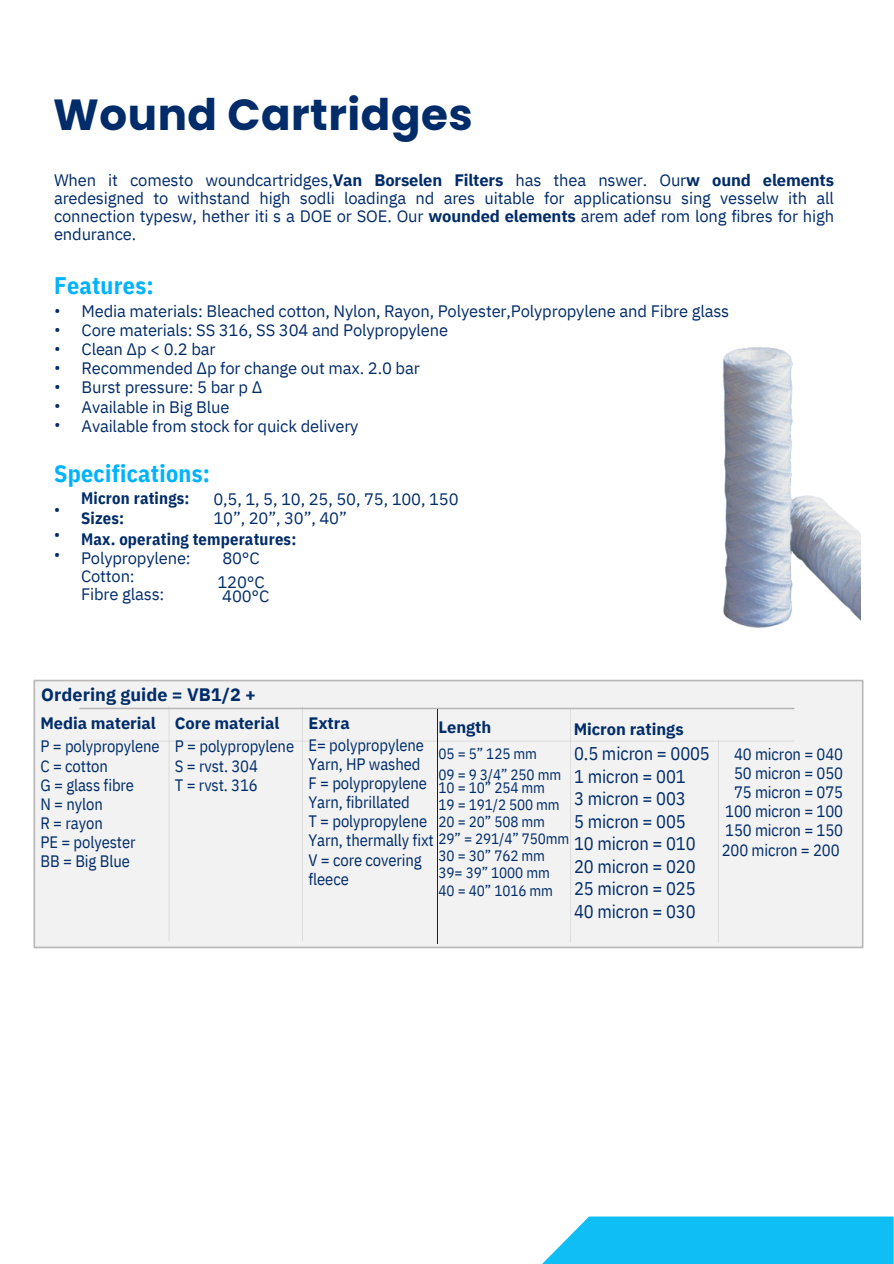
<style>
.page{position:relative;width:894px;height:1264px;background:#fff}
.page>*{position:absolute;margin:0;border:0;box-sizing:border-box;transform-origin:0 0}
.t1{font:700 43.5px "Poppins";letter-spacing:.01em;color:#002c69}
.t2{font:700 24px "IBM Plex Sans Cond";letter-spacing:.015em;color:#00b3ff}
.t3{font:18.3px/22.5px "IBM Plex Sans Cond";letter-spacing:-.005em;color:#002c69}
.t4{font:700 18px "IBM Plex Sans";letter-spacing:.005em;color:#002c69}
.t5{font:16.5px/19.2px "IBM Plex Sans";letter-spacing:-.01em;color:#002c69}
.t6{font:16.5px/19.2px "IBM Plex Sans Cond";letter-spacing:-.005em;color:#002c69}
.t7{font:700 16.5px "IBM Plex Sans";letter-spacing:-.005em;color:#002c69}
.t8{font:700 16.5px/20.2px "IBM Plex Sans Cond";letter-spacing:.01em;color:#002c69}
.t9{font:15px "IBM Plex Sans Cond";letter-spacing:-.005em;color:#002c69}
.s1{font-weight:700}
</style>
<div class="page">
<div style="left:33px;top:679px;width:831px;height:270px;background:#f2f2f2"></div>
<img style="left:723px;top:347px;width:137px;height:281px">
<hr style="left:437px;top:709px;width:1px;height:234px;background:#231f20">
<svg style="left:543px;top:1216px;width:350px;height:47px;background:#21c3f4"></svg>
<h1 class="t1" style="left:53px;top:84px;width:421px">Wound Cartridges</h1>
<h3 class="t5" style="left:54px;top:171px;width:781px;line-height:18px;text-align:justify">When it comesto woundcartridges,<span class="s1">Van Borselen Filters</span> has thea nswer. Our<span class="s1">w ound elements </span>aredesigned to withstand high sodli loadinga nd ares uitable for applicationsu sing vesselw ith all connection typesw, hether iti s a DOE or SOE. Our <span class="s1">wounded elements</span> arem adef rom long fibres for high endurance.</h3>
<h5 class="t2" style="left:54px;top:270px;width:101px">Features:</h5>
<h4 class="t6" style="left:54px;top:300px;width:7px;text-align:justify">• • • • • • •</h4>
<p class="t5" style="left:81px;top:301px;width:649px">Media materials: Bleached cotton, Nylon, Rayon, Polyester,Polypropylene and Fibre glass Core materials: SS 316, SS 304 and Polypropylene<br>Clean ∆p &lt; 0.2 bar<br>Recommended ∆p for change out max. 2.0 bar<br>Burst pressure: 5 bar p ∆<br>Available in Big Blue<br>Available from stock for quick delivery</p>
<h6 class="t2" style="left:54px;top:457px;width:158px">Specifications:</h6>
<h6 class="t6" style="left:54px;top:496px;width:7px;line-height:24.8px">• •</h6>
<h6 class="t6" style="left:54px;top:544px;width:7px">•</h6>
<h5 class="t8" style="left:81px;top:488px;width:110px">Micron ratings:<br>Sizes:</h5>
<h6 class="t8" style="left:81px;top:528px;width:217px">Max. operating temperatures:</h6>
<h2 class="t5" style="left:213px;top:489px;width:247px">0,5, 1, 5, 10, 25, 50, 75, 100, 150<br>10”, 20”, 30”, 40”</h2>
<p class="t5" style="left:217px;top:545px;width:49px;line-height:24.8px">80°C<br>120°C</p>
<h6 class="t5" style="left:222px;top:586px;width:49px">400°C</h6>
<h6 class="t5" style="left:81px;top:548px;width:111px;line-height:18px">Polypropylene:<br>Cotton:<br>Fibre glass:</h6>
<h4 class="t4" style="left:41px;top:682px;width:216px">Ordering guide = VB1/2 +</h4>
<p class="t7" style="left:40px;top:711px;width:117px">Media material</p>
<h5 class="t6" style="left:40px;top:736px;width:121px">P = polypropylene</h5>
<p class="t6" style="left:40px;top:755px;width:69px">C = cotton</p>
<p class="t6" style="left:40px;top:774px;width:95px">G = glass fibre</p>
<p class="t6" style="left:40px;top:794px;width:64px">N = nylon</p>
<p class="t6" style="left:40px;top:813px;width:64px">R = rayon</p>
<p class="t6" style="left:40px;top:832px;width:97px">PE = polyester</p>
<p class="t6" style="left:40px;top:851px;width:91px">BB = Big Blue</p>
<p class="t7" style="left:175px;top:711px;width:106px">Core material</p>
<p class="t6" style="left:175px;top:736px;width:121px">P = polypropylene</p>
<p class="t6" style="left:175px;top:755px;width:84px">S = rvst. 304</p>
<p class="t6" style="left:175px;top:774px;width:84px">T = rvst. 316</p>
<p class="t7" style="left:308px;top:712px;width:43px">Extra</p>
<p class="t6" style="left:308px;top:735px;width:117px">E= polypropylene<br>Yarn, HP washed</p>
<p class="t6" style="left:308px;top:773px;width:120px">F = polypropylene<br>Yarn, fibrillated</p>
<p class="t6" style="left:308px;top:811px;width:127px">T = polypropylene<br>Yarn, thermally fixt<br>V = core covering fleece</p>
<p class="t7" style="left:438px;top:716px;width:54px">Length</p>
<p class="t7" style="left:573px;top:718px;width:111px">Micron ratings</p>
<p class="t9" style="left:438px;top:744px;width:100px">05 = 5” 125 mm</p>
<p class="t9" style="left:438px;top:764px;width:124px">09 = 9 3/4” 250 mm</p>
<h6 class="t9" style="left:438px;top:777px;width:108px">10 = 10” 254 mm</h6>
<p class="t9" style="left:438px;top:794px;width:123px">19 = 191/2 500 mm</p>
<p class="t9" style="left:438px;top:811px;width:108px">20 = 20” 508 mm</p>
<p class="t9" style="left:438px;top:828px;width:132px">29” = 291/4” 750mm</p>
<p class="t9" style="left:438px;top:845px;width:108px">30 = 30” 762 mm</p>
<p class="t9" style="left:438px;top:862px;width:113px">39= 39” 1000 mm</p>
<p class="t9" style="left:438px;top:880px;width:116px">40 = 40” 1016 mm</p>
<p class="t3" style="left:574px;top:742px;width:137px">0.5 micron = 0005<br>1 micron = 001<br>3 micron = 003<br>5 micron = 005<br>10 micron = 010<br>20 micron = 020<br>25 micron = 025<br>40 micron = 030</p>
<p class="t6" style="left:721px;top:744px;width:123px;text-align:right">40 micron = 040<br>50 micron = 050<br>75 micron = 075<br>100 micron = 100<br>150 micron = 150<br>200 micron = 200</p>
</div>
